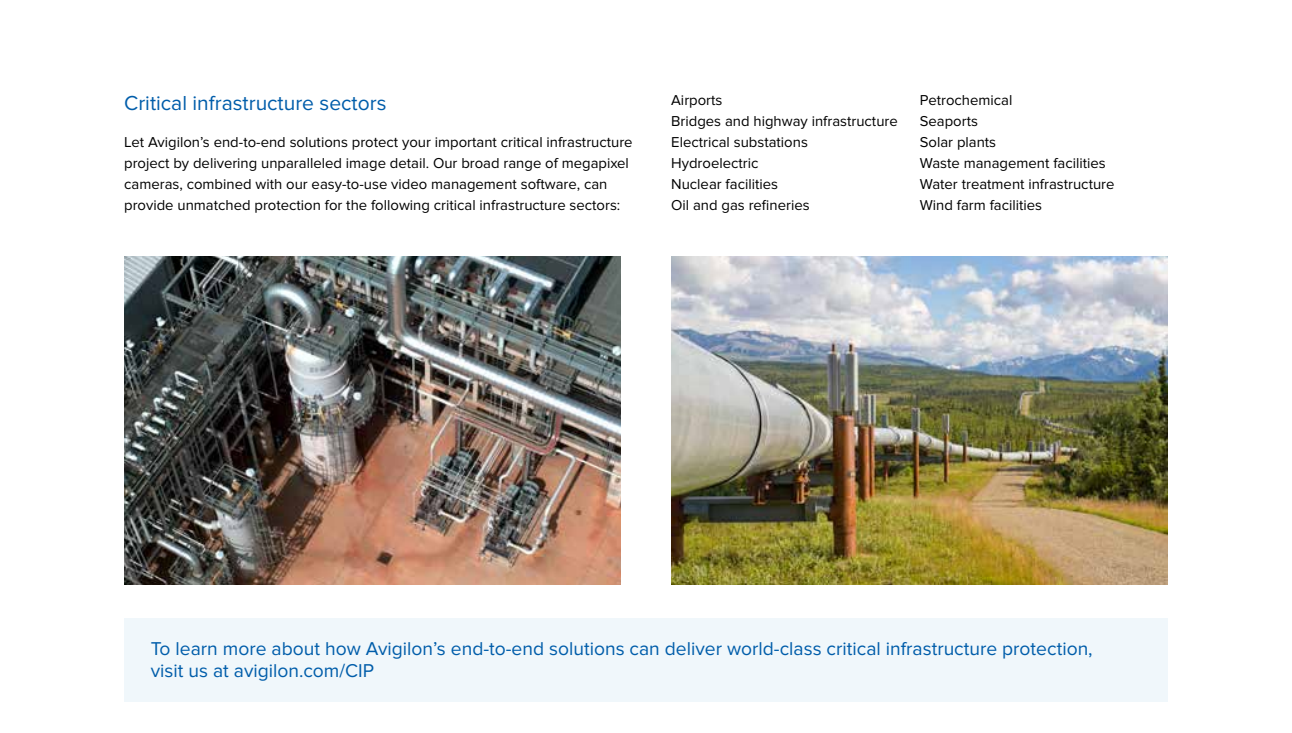
<style>
.page{position:relative;width:1292px;height:733px;background:#fff}
.page>*{position:absolute;margin:0;border:0;box-sizing:border-box;transform-origin:0 0}
.t1{font:21px "Proxima Nova";color:#005daa}
.t2{font:19.25px/22.8px "Proxima Nova";color:#005daa}
.t3{font:14.88px/21px "Proxima Nova";color:#000}
</style>
<div class="page">
<img style="left:124px;top:256px;width:497px;height:328px">
<img style="left:671px;top:256px;width:496px;height:328px">
<div style="left:124px;top:618px;width:1043px;height:83px;background:#f0f7fb"></div>
<h1 class="t1" style="left:124px;top:91px;width:264px">Critical infrastructure sectors</h1>
<p class="t3" style="left:124px;top:132px;width:510px">Let Avigilon’s end-to-end solutions protect your important critical infrastructure project by delivering unparalleled image detail. Our broad range of megapixel cameras, combined with our easy-to-use video management software, can provide unmatched protection for the following critical infrastructure sectors:</p>
<p class="t3" style="left:671px;top:90px;width:228px">Airports<br>Bridges and highway infrastructure<br>Electrical substations<br>Hydroelectric<br>Nuclear facilities<br>Oil and gas refineries</p>
<p class="t3" style="left:919px;top:90px;width:196px">Petrochemical<br>Seaports<br>Solar plants<br>Waste management facilities<br>Water treatment infrastructure<br>Wind farm facilities</p>
<p class="t2" style="left:151px;top:637px;width:943px">To learn more about how Avigilon’s end-to-end solutions can deliver world-class critical infrastructure protection, visit us at avigilon.com/CIP</p>
</div>
